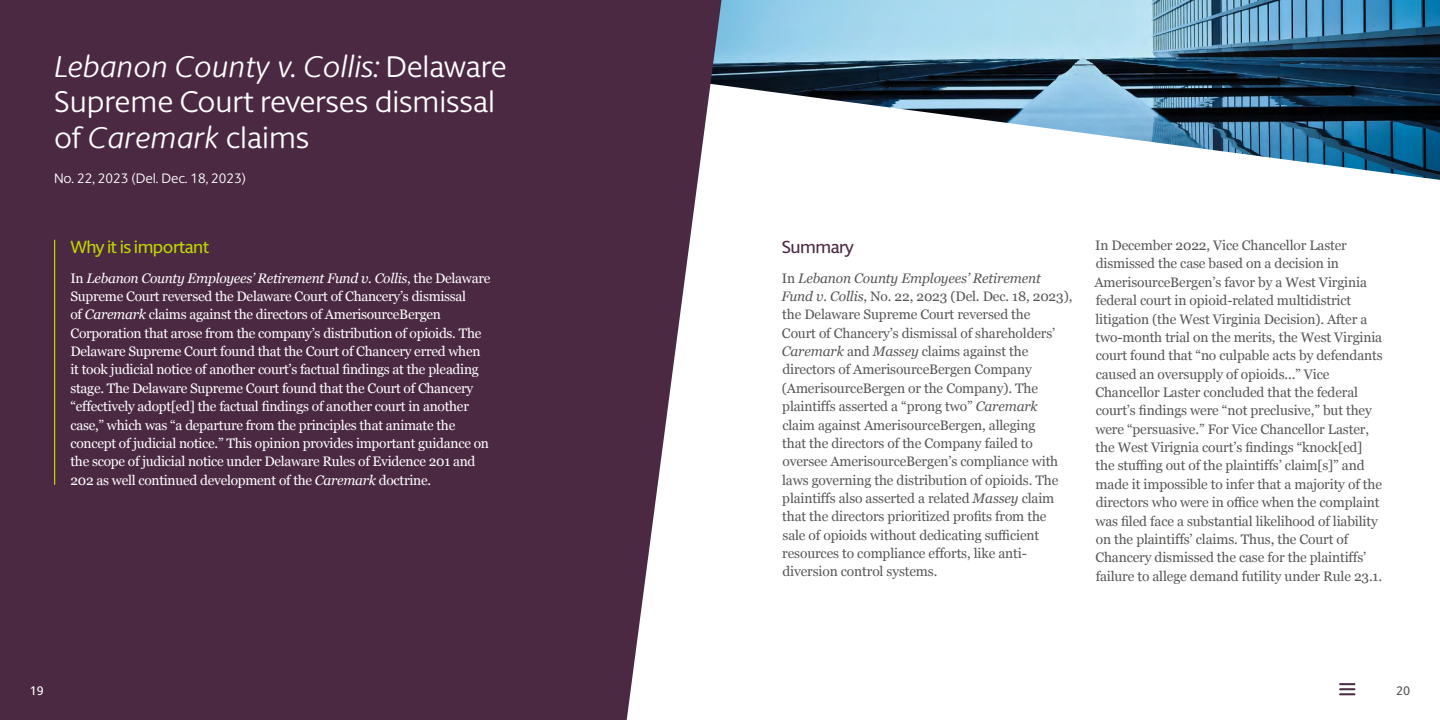
<style>
.page{position:relative;width:1440px;height:720px;background:#fff}
.page>*{position:absolute;margin:0;border:0;box-sizing:border-box;transform-origin:0 0}
.t1{font:30px/35.6px "Berlingske Sans Round";color:#fff}
.t2{font:500 17.5px "Berlingske Sans Round";letter-spacing:-.03em;color:#bed600}
.t3{font:500 17.5px "Berlingske Sans Round";letter-spacing:-.03em;color:#4b2942}
.t4{font:13.75px/18.4px "Georgia";letter-spacing:-.01em;color:#575756}
.t5{font:13.75px/18.4px "Georgia";letter-spacing:-.02em;color:#fff}
.t6{font:13.75px "Berlingske Sans Round";color:#fff}
.t7{font:500 12.5px "Berlingske Sans Round";color:#fff}
.t8{font:500 12.5px "Berlingske Sans Round";color:#575756}
.s1{font-style:italic}
</style>
<div class="page">
<svg style="left:1339px;top:683px;width:16px;height:12px"></svg>
<img style="left:722px;top:0;width:718px;height:180px">
<div style="left:0;top:0;width:722px;height:720px;background:#4b2942"></div>
<hr style="left:54px;top:240px;width:1px;height:245px;background:#bed600">
<h1 class="t1" style="left:54px;top:47px;width:454px"><span class="s1">Lebanon County v. Collis:</span> Delaware<br>Supreme Court reverses dismissal of <span class="s1">Caremark</span> claims</h1>
<p class="t6" style="left:54px;top:169px;width:194px">No. 22, 2023 (Del. Dec. 18, 2023)</p>
<p class="t2" style="left:71px;top:235px;width:140px">Why it is important</p>
<p class="t5" style="left:71px;top:268px;width:421px">In <span class="s1">Lebanon County Employees’ Retirement Fund v. Collis</span>, the Delaware Supreme Court reversed the Delaware Court of Chancery’s dismissal<br>of <span class="s1">Caremark</span> claims against the directors of AmerisourceBergen Corporation that arose from the company’s distribution of opioids. The Delaware Supreme Court found that the Court of Chancery erred when it took judicial notice of another court’s factual findings at the pleading stage. The Delaware Supreme Court found that the Court of Chancery “effectively adopt[ed] the factual findings of another court in another case,” which was “a departure from the principles that animate the concept of judicial notice.” This opinion provides important guidance on the scope of judicial notice under Delaware Rules of Evidence 201 and 202 as well continued development of the <span class="s1">Caremark</span> doctrine.</p>
<p class="t3" style="left:782px;top:235px;width:73px">Summary</p>
<p class="t4" style="left:781px;top:268px;width:292px">In <span class="s1">Lebanon County Employees’ Retirement Fund v. Collis</span>, No. 22, 2023 (Del. Dec. 18, 2023), the Delaware Supreme Court reversed the<br>Court of Chancery’s dismissal of shareholders’ <span class="s1">Caremark</span> and <span class="s1">Massey</span> claims against the directors of AmerisourceBergen Company (AmerisourceBergen or the Company). The plaintiffs asserted a “prong two” <span class="s1">Caremark </span>claim against AmerisourceBergen, alleging<br>that the directors of the Company failed to oversee AmerisourceBergen’s compliance with laws governing the distribution of opioids. The plaintiffs also asserted a related <span class="s1">Massey</span> claim that the directors prioritized profits from the<br>sale of opioids without dedicating sufficient resources to compliance efforts, like anti&shy;diversion control systems.</p>
<p class="t4" style="left:1094px;top:236px;width:290px">In December 2022, Vice Chancellor Laster dismissed the case based on a decision in AmerisourceBergen’s favor by a West Virginia federal court in opioid-related multidistrict litigation (the West Virginia Decision). After a two-month trial on the merits, the West Virginia court found that “no culpable acts by defendants caused an oversupply of opioids...” Vice Chancellor Laster concluded that the federal court’s findings were “not preclusive,” but they were “persuasive.” For Vice Chancellor Laster, the West Virignia court’s findings “knock[ed] the stuffing out of the plaintiffs’ claim[s]” and made it impossible to infer that a majority of the directors who were in office when the complaint was filed face a substantial likelihood of liability on the plaintiffs’ claims. Thus, the Court of Chancery dismissed the case for the plaintiffs’ failure to allege demand futility under Rule 23.1.</p>
<p class="t7" style="left:30px;top:682px;width:16px">19</p>
<p class="t8" style="left:1396px;top:682px;width:16px">20</p>
</div>
